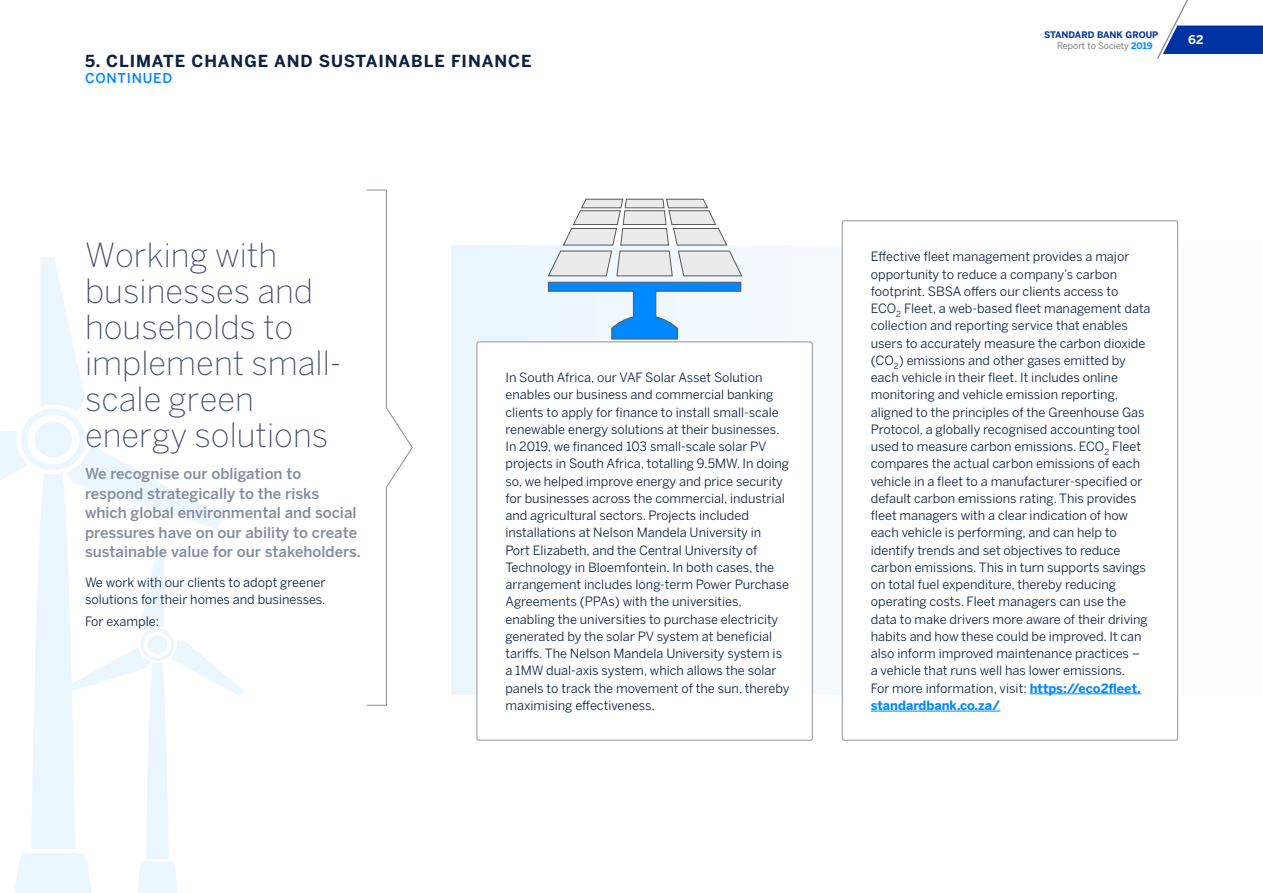
<style>
.page{position:relative;width:1263px;height:893px;background:#fff}
.page>*{position:absolute;margin:0;border:0;box-sizing:border-box;transform-origin:0 0}
.t1{font:200 33px/36px "Benton Sans";color:#3c4b6c}
.t2{font:700 16.5px "Benton Sans";letter-spacing:.055em;color:#0a2240}
.t3{font:500 15px/19.5px "Benton Sans";color:#858d9d}
.t4{font:500 13.5px "Benton Sans";letter-spacing:.055em;color:#0089ff}
.t5{font:12.75px/17.2px "Benton Sans";color:#0a2240}
.t6{font:700 12px "Benton Sans";color:#fff}
.t7{font:700 9px/10.8px "Benton Sans";color:#0033a1}
.s1{font-weight:400;color:#626262}
.s2{color:#0089ff}
.s3{font-weight:700;color:#0089ff}
</style>
<div class="page">
<svg style="left:0;top:257px;width:223px;height:636px"></svg>
<svg style="left:68px;top:549px;width:176px;height:344px"></svg>
<div style="left:451px;top:245px;width:812px;height:449px;background:#f5faff"></div>
<div style="left:477px;top:342px;width:335px;height:398px;background:#fff;border-radius:2px"></div>
<div style="left:477px;top:342px;width:335px;height:398px;border:1px solid #939598;border-radius:2px"></div>
<div style="left:842px;top:221px;width:336px;height:519px;background:#fff;border-radius:2px"></div>
<hr style="left:1030px;top:693px;width:111px;height:1px;background:#0089ff">
<hr style="left:871px;top:711px;width:129px;height:1px;background:#0089ff">
<svg style="left:548px;top:199px;width:194px;height:141px"></svg>
<svg style="left:366px;top:189px;width:47px;height:517px"></svg>
<svg style="left:1157px;top:0;width:106px;height:59px"></svg>
<p class="t2" style="left:85px;top:51px;width:448px">5. CLIMATE CHANGE AND SUSTAINABLE FINANCE</p>
<p class="t4" style="left:85px;top:71px;width:89px">CONTINUED</p>
<h1 class="t1" style="left:85px;top:237px;width:258px">Working with businesses and households to implement small&shy;scale green energy solutions</h1>
<p class="t3" style="left:85px;top:464px;width:277px">We recognise our obligation to respond strategically to the risks which global environmental and social pressures have on our ability to create sustainable value for our stakeholders.</p>
<p class="t5" style="left:85px;top:574px;width:242px">We work with our clients to adopt greener solutions for their homes and businesses.</p>
<p class="t5" style="left:85px;top:612px;width:76px">For example:</p>
<p class="t5" style="left:505px;top:369px;width:286px">In South Africa, our VAF Solar Asset Solution enables our business and commercial banking clients to apply for finance to install small-scale renewable energy solutions at their businesses.<br>In 2019, we financed 103 small-scale solar PV projects in South Africa, totalling 9.5MW. In doing so, we helped improve energy and price security for businesses across the commercial, industrial and agricultural sectors. Projects included installations at Nelson Mandela University in<br>Port Elizabeth, and the Central University of Technology in Bloemfontein. In both cases, the arrangement includes long-term Power Purchase Agreements (PPAs) with the universities, enabling the universities to purchase electricity generated by the solar PV system at beneficial tariffs. The Nelson Mandela University system is a 1MW dual-axis system, which allows the solar panels to track the movement of the sun, thereby maximising effectiveness.</p>
<p class="t7" style="left:1057px;top:29px;width:103px;text-indent:-13px">STANDARD BANK GROUP<br><span class="s1">Report to Society</span> <span class="s2">2019</span></p>
<p class="t6" style="left:1188px;top:33px;width:17px">62</p>
<p class="t5" style="left:871px;top:248px;width:281px">Effective fleet management provides a major opportunity to reduce a company’s carbon footprint. SBSA offers our clients access to ECO<sub>2</sub>₂Fleet, a web-based fleet management data collection and reporting service that enables users to accurately measure the carbon dioxide (CO<sub>2</sub>) emissions and other gases emitted by each vehicle in their fleet. It includes online monitoring and vehicle emission reporting, aligned to the principles of the Greenhouse Gas Protocol, a globally recognised accounting tool used to measure carbon emissions. ECO<sub>2</sub>₂Fleet compares the actual carbon emissions of each vehicle in a fleet to a manufacturer-specified or default carbon emissions rating. This provides fleet managers with a clear indication of how each vehicle is performing, and can help to identify trends and set objectives to reduce carbon emissions. This in turn supports savings on total fuel expenditure, thereby reducing operating costs. Fleet managers can use the data to make drivers more aware of their driving habits and how these could be improved. It can also inform improved maintenance practices –<br>a vehicle that runs well has lower emissions.<br>For more information, visit: <span class="s3">https://eco2fleet. standardbank.co.za/</span></p>
</div>
